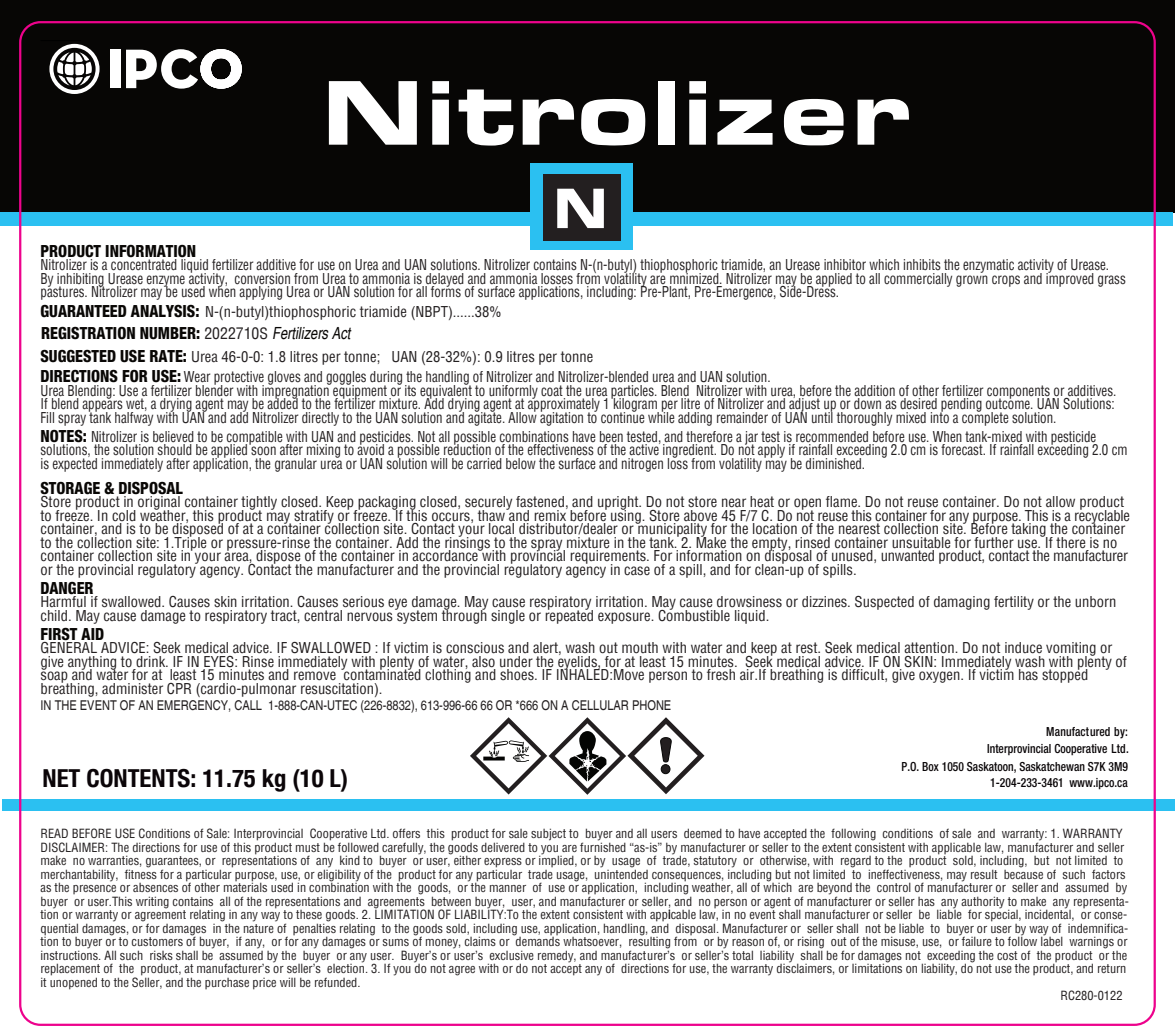
<style>
.page{position:relative;width:1175px;height:1033px;background:#fff}
.page>*{position:absolute;margin:0;border:0;box-sizing:border-box;transform-origin:0 0}
.t1{font:700 expanded 90px "Eurostile BQ";letter-spacing:.01em;color:#fff}
.t2{font:700 condensed 24.75px "Helvetica Neue Condensed";color:#0b0508}
.t3{font:800 condensed 16.65px "Helvetica Neue";color:#090705;scale:.94 1}
.t4{font:condensed 14.62px/13.5px "Helvetica";color:#231f20}
.t5{font:condensed 14.62px/13.5px "Helvetica";color:#231f20;scale:.89 1}
.t6{font:condensed 13.5px "Helvetica";color:#231f20}
.t7{font:500 condensed 12.6px/17.3px "Helvetica Neue";letter-spacing:.005em;color:#090507;text-align:right;scale:.92 1}
.t8{font:condensed 12.38px/13.5px "Helvetica";color:#231f20}
.s1{font-family:"Helvetica Neue";font-weight:800;font-size:16.65px;color:#090705}
.s2{font-family:"Helvetica";font-weight:400;font-size:15.75px;color:#231f20}
.s3{font-family:"Helvetica";font-weight:400;font-size:15.3px;color:#231f20}
.s4{font-family:"Helvetica";font-weight:400;font-style:italic}
</style>
<div class="page">
<div style="left:0;top:0;width:1174px;height:213px;background:#070605"></div>
<div style="left:1px;top:213px;width:1172px;height:13px;background:#2bc0f1"></div>
<div style="left:2px;top:799px;width:1172px;height:12px;background:#2bc0f1"></div>
<div style="left:530px;top:163px;width:103px;height:87px;background:#2bc0f1"></div>
<div style="left:543px;top:174px;width:77px;height:67px;background:#231f20"></div>
<svg style="left:557px;top:189px;width:47px;height:39px"></svg>
<svg style="left:470px;top:717px;width:234px;height:78px"></svg>
<hr style="left:40px;top:40px;width:41px;height:1px;background:#000">
<div style="left:110px;top:50px;width:10px;height:38px;background:#fff"></div>
<svg style="left:126px;top:49px;width:116px;height:40px"></svg>
<div style="left:211px;top:58px;width:20px;height:22px;background:#070605;border-radius:50%"></div>
<svg style="left:49px;top:44px;width:51px;height:50px"></svg>
<h1 class="t1" style="left:322px;top:59px;width:589px">Nitrolizer</h1>
<h3 class="t3" style="left:40px;top:241px;width:167px">PRODUCT INFORMATION</h3>
<p class="t5" style="left:40px;top:258px;width:1220px">Nitrolizer is a concentrated liquid fertilizer additive for use on Urea and UAN solutions. Nitrolizer contains N-(n-butyl) thiophosphoric triamide, an Urease inhibitor which inhibits the enzymatic activity of Urease.<br>By inhibiting Urease enzyme activity, conversion from Urea to ammonia is delayed and ammonia losses from volatility are mnimized. Nitrolizer may be applied to all commercially grown crops and improved grass pastures. Nitrolizer may be used when applying Urea or UAN solution for all forms of surface applications, including: Pre-Plant, Pre-Emergence, Side-Dress.</p>
<p class="t4" style="left:40px;top:305px;width:463px"><span class="s1">GUARANTEED ANALYSIS:</span> N-(n-butyl)thiophosphoric triamide (NBPT)......38%</p>
<h3 class="t3" style="left:41px;top:322px;width:330px">REGISTRATION NUMBER: <span class="s2">2022710</span><span class="s3">S</span> <span class="s4">Fertilizers Act</span></h3>
<p class="t4" style="left:41px;top:350px;width:554px"><span class="s1">SUGGESTED USE RATE:</span> Urea 46-0-0: 1.8 litres per tonne; UAN (28-32%): 0.9 litres per tonne</p>
<p class="t5" style="left:184px;top:370px;width:661px">Wear protective gloves and goggles during the handling of Nitrolizer and Nitrolizer-blended urea and UAN solution.</p>
<h3 class="t3" style="left:40px;top:366px;width:151px">DIRECTIONS FOR USE:</h3>
<p class="t5" style="left:40px;top:384px;width:1210px;text-align:justify">Urea Blending: Use a fertilizer blender with impregnation equipment or its equivalent to uniformly coat the urea particles. Blend Nitrolizer with urea, before the addition of other fertilizer components or additives.<br>If blend appears wet, a drying agent may be added to the fertilizer mixture. Add drying agent at approximately 1 kilogram per litre of Nitrolizer and adjust up or down as desired pending outcome. UAN Solutions:<br>Fill spray tank halfway with UAN and add Nitrolizer directly to the UAN solution and agitate. Allow agitation to continue while adding remainder of UAN until thoroughly mixed into a complete solution.</p>
<p class="t5" style="left:40px;top:429px;width:1222px"><span class="s1">NOTES:</span> Nitrolizer is believed to be compatible with UAN and pesticides. Not all possible combinations have been tested, and therefore a jar test is recommended before use. When tank-mixed with pesticide solutions, the solution should be applied soon after mixing to avoid a possible reduction of the effectiveness of the active ingredient. Do not apply if rainfall exceeding 2.0 cm is forecast. If rainfall exceeding 2.0 cm is expected immediately after application, the granular urea or UAN solution will be carried below the surface and nitrogen loss from volatility may be diminished.</p>
<h3 class="t3" style="left:40px;top:477px;width:153px">STORAGE &amp; DISPOSAL</h3>
<p class="t4" style="left:40px;top:495px;width:1090px">Store product in original container tightly closed. Keep packaging closed, securely fastened, and upright. Do not store near heat or open flame. Do not reuse container. Do not allow product to freeze. In cold weather, this product may stratify or freeze. If this occurs, thaw and remix before using. Store above 45 F/7 C. Do not reuse this container for any purpose. This is a recyclable container, and is to be disposed of at a container collection site. Contact your local distributor/dealer or municipality for the location of the nearest collection site. Before taking the container to the collection site: 1.Triple or pressure-rinse the container. Add the rinsings to the spray mixture in the tank. 2. Make the empty, rinsed container unsuitable for further use. If there is no container collection site in your area, dispose of the container in accordance with provincial requirements. For information on disposal of unused, unwanted product, contact the manufacturer or the provincial regulatory agency. Contact the manufacturer and the provincial regulatory agency in case of a spill, and for clean-up of spills.</p>
<h3 class="t3" style="left:40px;top:577px;width:58px">DANGER</h3>
<p class="t4" style="left:40px;top:595px;width:1077px">Harmful if swallowed. Causes skin irritation. Causes serious eye damage. May cause respiratory irritation. May cause drowsiness or dizzines. Suspected of damaging fertility or the unborn child. May cause damage to respiratory tract, central nervous system through single or repeated exposure. Combustible liquid.</p>
<h3 class="t3" style="left:40px;top:623px;width:69px">FIRST AID</h3>
<p class="t4" style="left:40px;top:641px;width:1088px">GENERAL ADVICE: Seek medical advice. IF SWALLOWED : If victim is conscious and alert, wash out mouth with water and keep at rest. Seek medical attention. Do not induce vomiting or give anything to drink. IF IN EYES: Rinse immediately with plenty of water, also under the eyelids, for at least 15 minutes. Seek medical advice. IF ON SKIN: Immediately wash with plenty of soap and water for at least 15 minutes and remove contaminated clothing and shoes. IF INHALED:Move person to fresh air.If breathing is difficult, give oxygen. If victim has stopped breathing, administer CPR (cardio-pulmonar resuscitation).</p>
<p class="t6" style="left:40px;top:695px;width:632px">IN THE EVENT OF AN EMERGENCY, CALL 1-888-CAN-UTEC (226-8832), 613-996-66 66 OR *666 ON A CELLULAR PHONE</p>
<h2 class="t2" style="left:42px;top:763px;width:307px">NET CONTENTS: 11.75 kg (10 L)</h2>
<p class="t7" style="left:901px;top:723px;width:248px">Manufactured by:<br>Interprovincial Cooperative Ltd.<br>P.O. Box 1050 Saskatoon, Saskatchewan S7K 3M9</p>
<p class="t7" style="left:990px;top:774px;width:151px">1-204-233-3461 www.ipco.ca</p>
<p class="t8" style="left:40px;top:827px;width:1089px">READ BEFORE USE Conditions of Sale: Interprovincial Cooperative Ltd. offers this product for sale subject to buyer and all users deemed to have accepted the following conditions of sale and warranty: 1. WARRANTY DISCLAIMER: The directions for use of this product must be followed carefully, the goods delivered to you are furnished “as-is” by manufacturer or seller to the extent consistent with applicable law, manufacturer and seller make no warranties, guarantees, or representations of any kind to buyer or user, either express or implied, or by usage of trade, statutory or otherwise, with regard to the product sold, including, but not limited to merchantability, fitness for a particular purpose, use, or eligibility of the product for any particular trade usage, unintended consequences, including but not limited to ineffectiveness, may result because of such factors as the presence or absences of other materials used in combination with the goods, or the manner of use or application, including weather, all of which are beyond the control of manufacturer or seller and assumed by buyer or user.This writing contains all of the representations and agreements between buyer, user, and manufacturer or seller, and no person or agent of manufacturer or seller has any authority to make any representa&shy;tion or warranty or agreement relating in any way to these goods. 2. LIMITATION OF LIABILITY:To the extent consistent with applicable law, in no event shall manufacturer or seller be liable for special, incidental, or conse&shy;quential damages, or for damages in the nature of penalties relating to the goods sold, including use, application, handling, and disposal. Manufacturer or seller shall not be liable to buyer or user by way of indemnifica&shy;tion to buyer or to customers of buyer, if any, or for any damages or sums of money, claims or demands whatsoever, resulting from or by reason of, or rising out of the misuse, use, or failure to follow label warnings or instructions. All such risks shall be assumed by the buyer or any user. Buyer’s or user’s exclusive remedy, and manufacturer’s or seller’s total liability shall be for damages not exceeding the cost of the product or the replacement of the product, at manufacturer’s or seller’s election. 3. If you do not agree with or do not accept any of directions for use, the warranty disclaimers, or limitations on liability, do not use the product, and return it unopened to the Seller, and the purchase price will be refunded.</p>
<p class="t8" style="left:1060px;top:989px;width:63px">RC280-0122</p>
</div>
